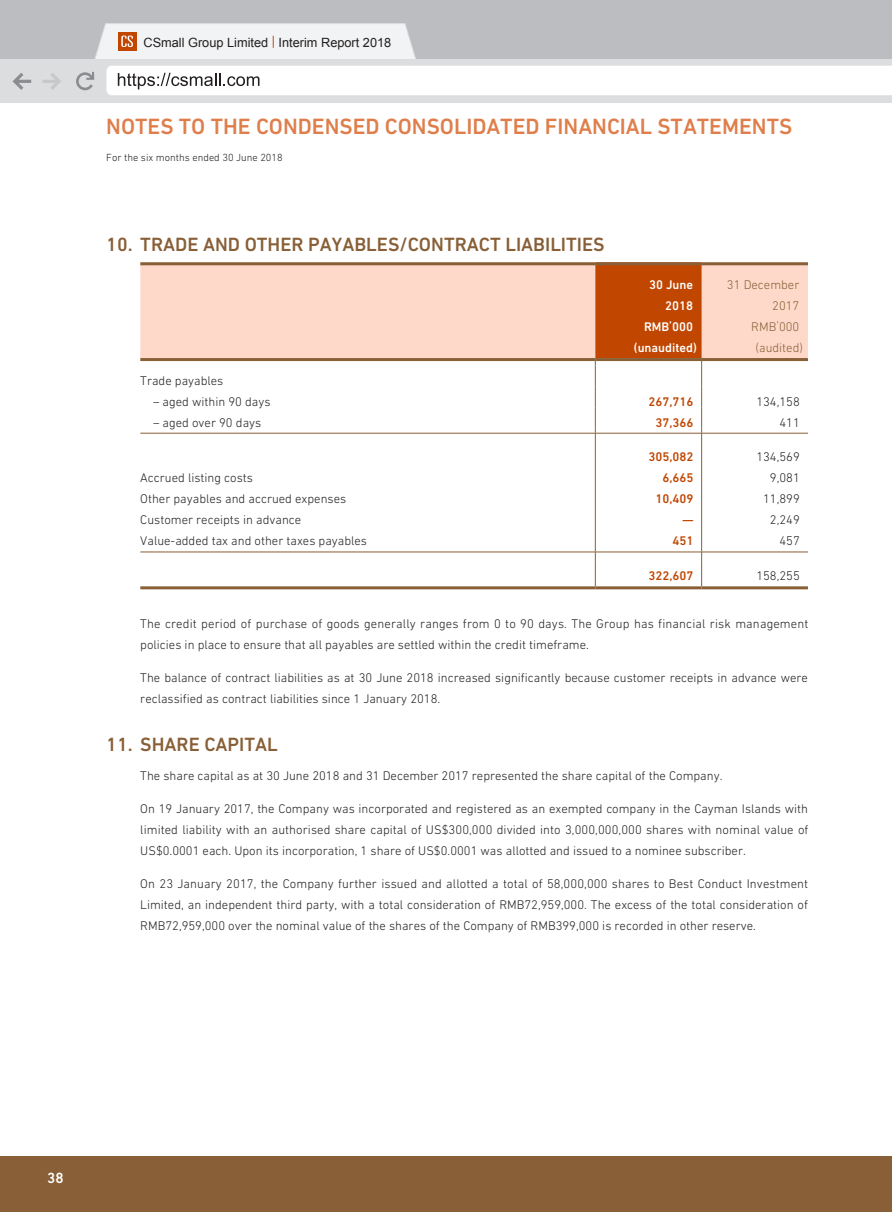
<style>
.page{position:relative;width:893px;height:1212px;background:#fff}
.page>*{position:absolute;margin:0;border:0;box-sizing:border-box;transform-origin:0 0}
.t1{font:500 22.5px "DIN Next LT Pro";color:#df7e4b}
._3__標題{font:500 19.5px "DIN Next LT Pro";color:#885f36}
.t2{font:500 15px "DIN Next LT Pro";color:#fff}
._1__內文{font:300 12.75px/21px "DIN Next LT Pro";color:#231f20}
._1__內文-2{font:500 12.75px "DIN Next LT Pro";color:#c14600}
.t3{font:12.75px "Arial";color:#231f20}
._1__內文-3{font:300 12.75px "DIN Next LT Pro";color:#885f36}
._1__內文-4{font:500 12.75px "DIN Next LT Pro";color:#fff}
.t4{font:300 10.5px "DIN Next LT Pro";color:#231f20}
.s1{color:#c14600}
</style>
<div class="page">
<div style="left:0;top:0;width:892px;height:79px;background:#bcbdc0"></div>
<div style="left:0;top:60px;width:892px;height:43px;background:#dcdddf"></div>
<svg style="left:43px;top:75px;width:12px;height:13px"></svg>
<div style="left:0;top:1157px;width:892px;height:55px;background:#885f36"></div>
<svg style="left:19px;top:75px;width:12px;height:13px"></svg>
<svg style="left:76px;top:23px;width:816px;height:72px"></svg>
<div style="left:140px;top:265px;width:668px;height:93px;background:#fed9ca"></div>
<svg style="left:595px;top:265px;width:107px;height:321px"></svg>
<hr style="left:140px;top:262px;width:455px;height:3px;background:#885f36">
<hr style="left:595px;top:262px;width:107px;height:3px;background:#885f36">
<hr style="left:702px;top:262px;width:106px;height:3px;background:#885f36">
<hr style="left:140px;top:358px;width:455px;height:3px;background:#885f36">
<hr style="left:596px;top:358px;width:105px;height:3px;background:#885f36">
<hr style="left:702px;top:358px;width:106px;height:3px;background:#885f36">
<hr style="left:140px;top:433px;width:455px;height:1px;background:#885f36">
<hr style="left:596px;top:433px;width:105px;height:1px;background:#885f36">
<hr style="left:702px;top:433px;width:106px;height:1px;background:#885f36">
<hr style="left:140px;top:552px;width:455px;height:1px;background:#885f36">
<hr style="left:596px;top:552px;width:105px;height:1px;background:#885f36">
<hr style="left:702px;top:552px;width:106px;height:1px;background:#885f36">
<hr style="left:140px;top:586px;width:455px;height:3px;background:#885f36">
<hr style="left:595px;top:586px;width:107px;height:3px;background:#885f36">
<hr style="left:702px;top:586px;width:106px;height:3px;background:#885f36">
<p class="t3" style="left:144px;top:34px;width:249px">CSmall Group Limited <span class="s1">|</span> Interim Report 2018</p>
<h1 class="t1" style="left:106px;top:113px;width:687px">NOTES TO THE CONDENSED CONSOLIDATED FINANCIAL STATEMENTS</h1>
<p class="t4" style="left:106px;top:151px;width:178px">For the six months ended 30 June 2018</p>
<p class="_3__標題" style="left:106px;top:233px;width:500px">10. TRADE AND OTHER PAYABLES/CONTRACT LIABILITIES</p>
<p class="_1__內文-4" style="left:649px;top:277px;width:46px">30 June</p>
<p class="_1__內文-3" style="left:727px;top:277px;width:74px">31 December</p>
<p class="_1__內文-4" style="left:665px;top:298px;width:29px">2018</p>
<p class="_1__內文-3" style="left:772px;top:298px;width:29px">2017</p>
<p class="_1__內文-4" style="left:644px;top:319px;width:51px">RMB’000</p>
<p class="_1__內文-3" style="left:751px;top:319px;width:50px">RMB’000</p>
<p class="_1__內文-4" style="left:634px;top:340px;width:64px">(unaudited)</p>
<p class="_1__內文-3" style="left:756px;top:340px;width:49px">(audited)</p>
<p class="_1__內文" style="left:140px;top:370px;width:85px">Trade payables</p>
<p class="_1__內文" style="left:153px;top:391px;width:119px">– aged within 90 days</p>
<p class="_1__內文-2" style="left:648px;top:394px;width:47px">267,716</p>
<p class="_1__內文" style="left:756px;top:391px;width:45px">134,158</p>
<p class="_1__內文" style="left:153px;top:412px;width:110px">– aged over 90 days</p>
<p class="_1__內文-2" style="left:655px;top:415px;width:40px">37,366</p>
<p class="_1__內文" style="left:779px;top:412px;width:22px">411</p>
<p class="_1__內文-2" style="left:648px;top:450px;width:47px">305,082</p>
<p class="_1__內文" style="left:756px;top:446px;width:45px">134,569</p>
<p class="_1__內文" style="left:140px;top:467px;width:114px">Accrued listing costs</p>
<p class="_1__內文-2" style="left:662px;top:471px;width:33px">6,665</p>
<p class="_1__內文" style="left:770px;top:467px;width:31px">9,081</p>
<p class="_1__內文" style="left:140px;top:488px;width:207px">Other payables and accrued expenses</p>
<p class="_1__內文-2" style="left:655px;top:492px;width:40px">10,409</p>
<p class="_1__內文" style="left:763px;top:488px;width:38px">11,899</p>
<p class="_1__內文" style="left:140px;top:509px;width:162px">Customer receipts in advance</p>
<p class="_1__內文-2" style="left:682px;top:512px;width:13px">—</p>
<p class="_1__內文" style="left:770px;top:509px;width:31px">2,249</p>
<p class="_1__內文" style="left:140px;top:530px;width:228px">Value-added tax and other taxes payables</p>
<p class="_1__內文-2" style="left:672px;top:534px;width:22px">451</p>
<p class="_1__內文" style="left:779px;top:530px;width:22px">457</p>
<p class="_1__內文-2" style="left:648px;top:568px;width:47px">322,607</p>
<p class="_1__內文" style="left:756px;top:565px;width:45px">158,255</p>
<p class="_1__內文" style="left:140px;top:613px;width:670px">The credit period of purchase of goods generally ranges from 0 to 90 days. The Group has financial risk management policies in place to ensure that all payables are settled within the credit timeframe.</p>
<p class="_1__內文" style="left:140px;top:667px;width:669px">The balance of contract liabilities as at 30 June 2018 increased significantly because customer receipts in advance were reclassified as contract liabilities since 1 January 2018.</p>
<p class="_3__標題" style="left:106px;top:733px;width:173px">11. SHARE CAPITAL</p>
<p class="_1__內文" style="left:140px;top:765px;width:584px">The share capital as at 30 June 2018 and 31 December 2017 represented the share capital of the Company.</p>
<p class="_1__內文" style="left:140px;top:798px;width:670px;text-align:justify">On 19 January 2017, the Company was incorporated and registered as an exempted company in the Cayman Islands with limited liability with an authorised share capital of US$300,000 divided into 3,000,000,000 shares with nominal value of US$0.0001 each. Upon its incorporation, 1 share of US$0.0001 was allotted and issued to a nominee subscriber.</p>
<p class="_1__內文" style="left:140px;top:873px;width:669px;text-align:justify">On 23 January 2017, the Company further issued and allotted a total of 58,000,000 shares to Best Conduct Investment Limited, an independent third party, with a total consideration of RMB72,959,000. The excess of the total consideration of RMB72,959,000 over the nominal value of the shares of the Company of RMB399,000 is recorded in other reserve.</p>
<p class="t2" style="left:47px;top:1169px;width:18px">38</p>
</div>
